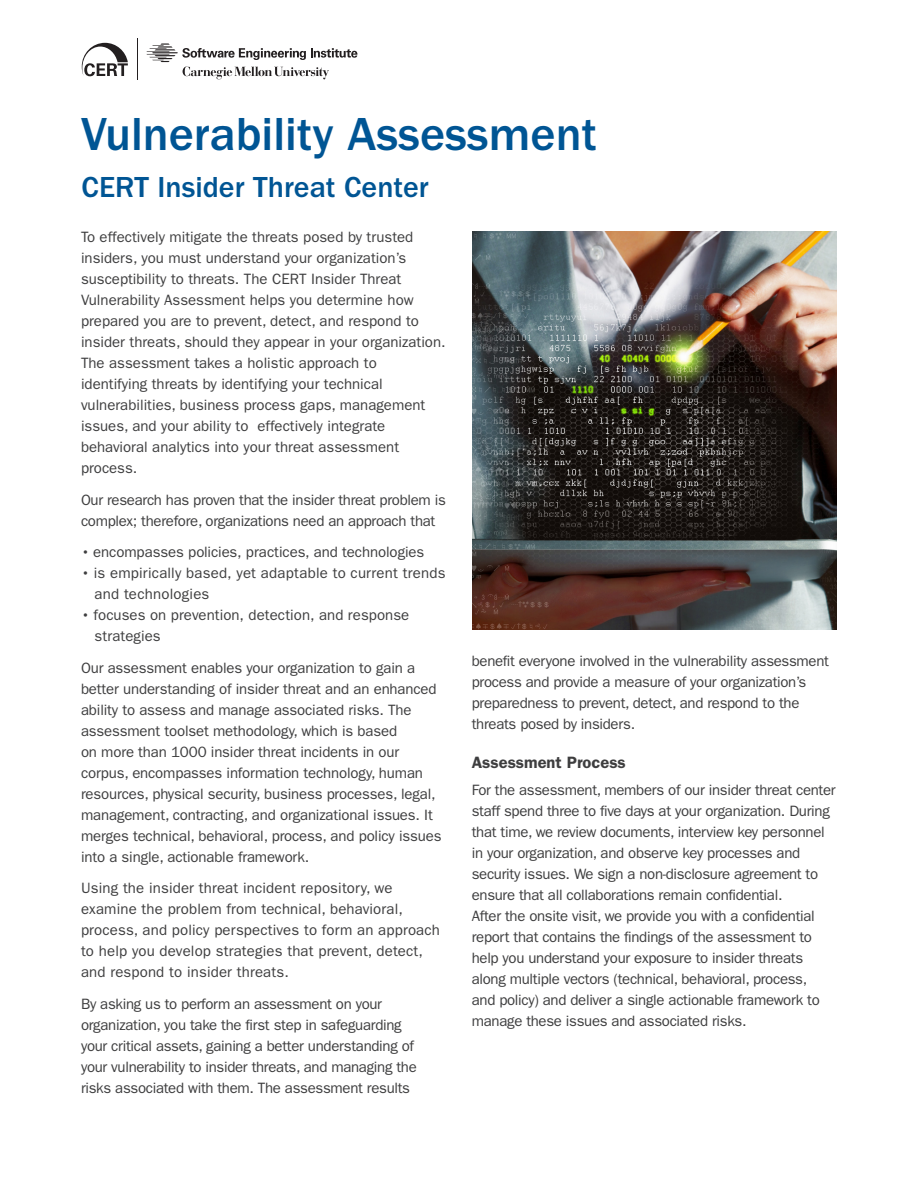
<style>
.page{position:relative;width:918px;height:1188px;background:#fff}
.page>*{position:absolute;margin:0;border:0;box-sizing:border-box;transform-origin:0 0}
.H1_Primary_Title_32{font:500 48px "ITC Franklin Gothic Std";color:#005594}
.H2_Secondary_Title_2{font:500 30px "ITC Franklin Gothic Std";color:#005594}
.H3_Paragraph_Header{font:600 16.5px "ITC Franklin Gothic Std";color:#3e3e3f}
.B1_Body_10_14{font:15px/21px "ITC Franklin Gothic Std";letter-spacing:-.01em;color:#3e3e3f}
.H3_Paragraph_Header-2{font:15px/21px "ITC Franklin Gothic Std";letter-spacing:-.02em;color:#3e3e3f}
.B1_Body_10_14-2{font:15px/21px "ITC Franklin Gothic Std";letter-spacing:.01em;color:#3e3e3f}
.B1_Body_10_14-3{font:15px/21px "ITC Franklin Gothic Std";letter-spacing:.015em;color:#3e3e3f}
.s1{font-weight:500}
</style>
<div class="page">
<img style="left:472px;top:232px;width:365px;height:397px">
<svg style="left:82px;top:43px;width:46px;height:33px"></svg>
<hr style="left:137px;top:39px;width:1px;height:41px;background:#231f20">
<svg style="left:146px;top:43px;width:211px;height:36px"></svg>
<p class="H1_Primary_Title_32" style="left:81px;top:107px;width:518px">Vulnerability Assessment</p>
<p class="H2_Secondary_Title_2" style="left:82px;top:171px;width:349px">CERT Insider Threat Center</p>
<p class="B1_Body_10_14" style="left:81px;top:227px;width:366px">To effectively mitigate the threats posed by trusted insiders, you must understand your organization’s susceptibility to threats. The CERT Insider Threat Vulnerability Assessment helps you determine how prepared you are to prevent, detect, and respond to insider threats, should they appear in your organization.<br>The assessment takes a holistic approach to identifying threats by identifying your technical vulnerabilities, business process gaps, management issues, and your ability to effectively integrate behavioral analytics into your threat assessment process.</p>
<p class="B1_Body_10_14" style="left:81px;top:489px;width:366px">Our research has proven that the insider threat problem is complex; therefore, organizations need an approach that</p>
<p class="B1_Body_10_14" style="left:81px;top:542px;width:345px"><span class="s1">•</span> encompasses policies, practices, and technologies</p>
<p class="B1_Body_10_14-3" style="left:94px;top:563px;width:353px;text-indent:-14px"><span class="s1">•</span> is empirically based, yet adaptable to current trends and technologies</p>
<p class="B1_Body_10_14" style="left:94px;top:605px;width:316px;text-indent:-14px"><span class="s1">•</span> focuses on prevention, detection, and response strategies</p>
<p class="B1_Body_10_14" style="left:81px;top:657px;width:362px">Our assessment enables your organization to gain a better understanding of insider threat and an enhanced ability to assess and manage associated risks. The assessment toolset methodology, which is based<br>on more than 1000 insider threat incidents in our corpus, encompasses information technology, human resources, physical security, business processes, legal, management, contracting, and organizational issues. It merges technical, behavioral, process, and policy issues into a single, actionable framework.</p>
<p class="B1_Body_10_14-2" style="left:81px;top:878px;width:360px">Using the insider threat incident repository, we examine the problem from technical, behavioral, process, and policy perspectives to form an approach to help you develop strategies that prevent, detect, and respond to insider threats.</p>
<p class="B1_Body_10_14" style="left:81px;top:993px;width:337px">By asking us to perform an assessment on your organization, you take the first step in safeguarding your critical assets, gaining a better understanding of your vulnerability to insider threats, and managing the risks associated with them. The assessment results</p>
<p class="B1_Body_10_14" style="left:472px;top:651px;width:359px">benefit everyone involved in the vulnerability assessment process and provide a measure of your organization’s preparedness to prevent, detect, and respond to the threats posed by insiders.</p>
<p class="H3_Paragraph_Header" style="left:472px;top:753px;width:156px">Assessment Process</p>
<p class="H3_Paragraph_Header-2" style="left:472px;top:780px;width:365px">For the assessment, members of our insider threat center staff spend three to five days at your organization. During that time, we review documents, interview key personnel in your organization, and observe key processes and security issues. We sign a non-disclosure agreement to ensure that all collaborations remain confidential.</p>
<p class="B1_Body_10_14" style="left:472px;top:906px;width:350px">After the onsite visit, we provide you with a confidential report that contains the findings of the assessment to help you understand your exposure to insider threats along multiple vectors (technical, behavioral, process, and policy) and deliver a single actionable framework to manage these issues and associated risks.</p>
</div>
